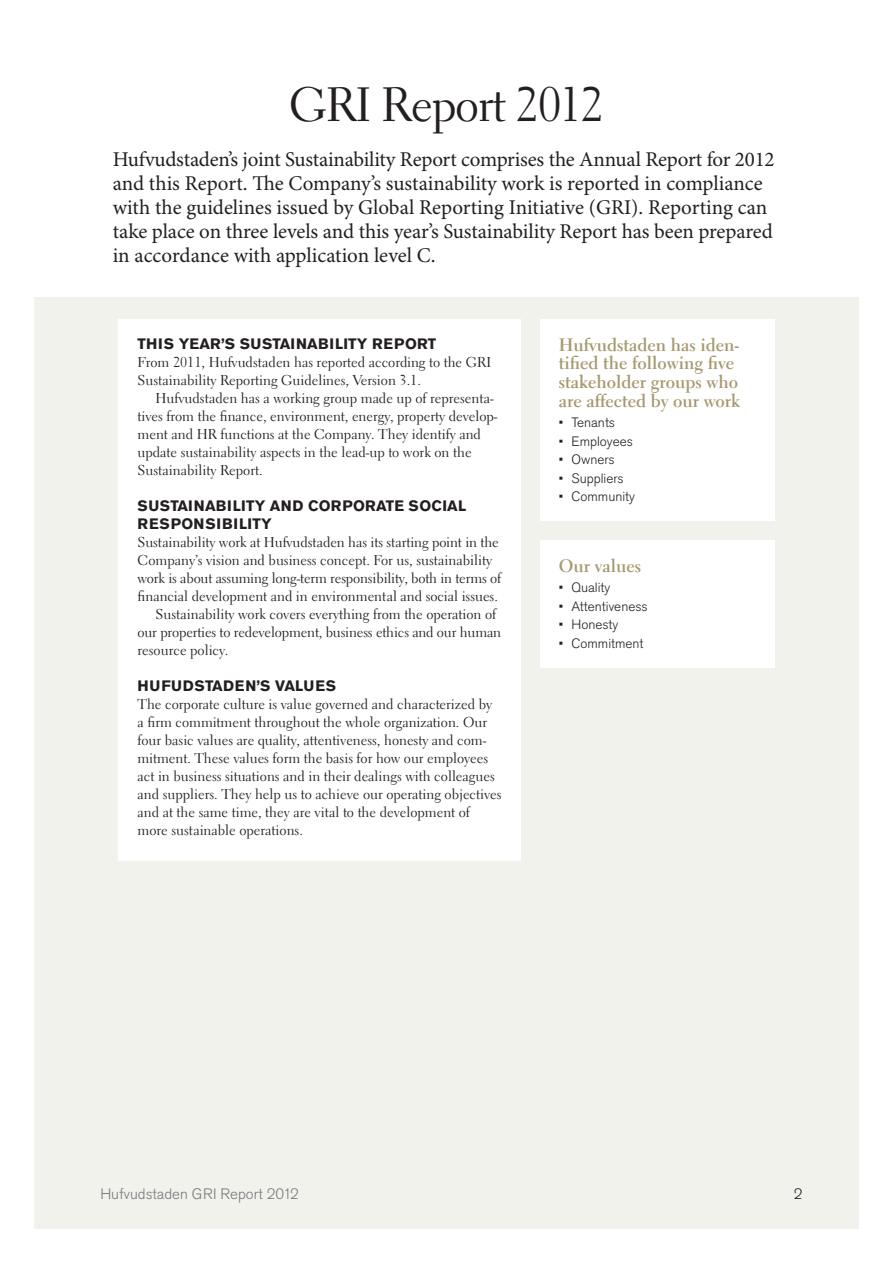
<style>
.page{position:relative;width:893px;height:1263px;background:#fff}
.page>*{position:absolute;margin:0;border:0;box-sizing:border-box;transform-origin:0 0}
.t1{font:48px "Electra LT Std";letter-spacing:-.03em;color:#231f20}
.t2{font:21px/24px "Minion Pro";letter-spacing:-.005em;color:#231f20}
.t3{font:700 18px/18.8px "Electra LT Std";color:#a7996e}
.t4{font:700 15px/18px "Akzidenz Grotesk Std";letter-spacing:.015em;color:#231f20}
.t5{font:300 15px "Akzidenz Grotesk Std";color:#76787b}
.t6{font:700 15px "Akzidenz Grotesk Std";letter-spacing:.035em;color:#231f20}
.t7{font:300 15px "Akzidenz Grotesk Std";color:#231f20}
.t8{font:14.25px/18px "Electra LT Std";color:#231f20}
.t9{font:300 13.5px "Akzidenz Grotesk Std";color:#231f20}
</style>
<div class="page">
<div style="left:34px;top:298px;width:825px;height:931px;background:#f2f2ed"></div>
<div style="left:118px;top:319px;width:403px;height:542px;background:#fff"></div>
<div style="left:540px;top:319px;width:234px;height:202px;background:#fff"></div>
<div style="left:540px;top:540px;width:234px;height:127px;background:#fff"></div>
<h1 class="t1" style="left:289px;top:75px;width:316px">GRI Report 2012</h1>
<p class="t2" style="left:113px;top:149px;width:663px">Hufvudstaden’s joint Sustainability Report comprises the Annual Report for 2012 and this Report. The Company’s sustainability work is reported in compliance with the guidelines issued by Global Reporting Initiative (GRI). Reporting can take place on three levels and this year’s Sustainability Report has been prepared in accordance with application level C.</p>
<p class="t4" style="left:138px;top:335px;width:258px">THIS YEAR’S SUSTAINABILITY REPO</p>
<p class="t4" style="left:417px;top:335px;width:21px">RT</p>
<p class="t8" style="left:138px;top:353px;width:355px">From 2011, Hufvudstaden has reported according to the GRI<br>Sustainability Reporting Guidelines, Version 3.1.</p>
<p class="t8" style="left:138px;top:389px;width:362px;text-indent:18px">Hufvudstaden has a working group made up of representa&shy;tives from the finance, environment, energy, property develop&shy;ment and HR functions at the Company. They identify and update sustainability aspects in the lead-up to work on the Sustainability Report.</p>
<p class="t4" style="left:138px;top:497px;width:314px">SUSTAINABILITY AND COR PORATE SOCIAL<br>RESPONSIBILITY</p>
<p class="t8" style="left:138px;top:533px;width:363px">Sustainability work at Hufvudstaden has its starting point in the</p>
<p class="t8" style="left:138px;top:551px;width:356px">Company’s vision and business concept. For us, sustainability</p>
<p class="t8" style="left:138px;top:569px;width:365px">work is about assuming long-term responsibility, both in terms of</p>
<p class="t8" style="left:138px;top:587px;width:362px">financial development and in environmental and social issues.</p>
<p class="t8" style="left:156px;top:605px;width:342px">Sustainability work covers everything from the operation of</p>
<p class="t8" style="left:138px;top:623px;width:365px">our properties to redevelopment, business ethics and our human</p>
<p class="t8" style="left:138px;top:641px;width:92px">resource policy.</p>
<p class="t6" style="left:138px;top:677px;width:200px">HUFUDSTADEN’S VALUES</p>
<p class="t8" style="left:138px;top:695px;width:365px">The corporate culture is value governed and characterized by a firm commitment throughout the whole organization. Our four basic values are quality, attentiveness, honesty and com&shy;mitment. These values form the basis for how our employees act in business situations and in their dealings with colleagues and suppliers. They help us to achieve our operating objectives and at the same time, they are vital to the development of more sustainable operations.</p>
<p class="t3" style="left:559px;top:335px;width:183px">Hufvudstaden has iden&shy;tified the following five stakeholder groups who are affected by our work</p>
<p class="t9" style="left:559px;top:415px;width:58px">• Tenants</p>
<p class="t9" style="left:559px;top:434px;width:76px">• Employees</p>
<p class="t9" style="left:559px;top:452px;width:58px">• Owners</p>
<p class="t9" style="left:559px;top:471px;width:67px">• Suppliers</p>
<p class="t9" style="left:559px;top:489px;width:78px">• Community</p>
<p class="t3" style="left:559px;top:556px;width:84px">Our values</p>
<p class="t9" style="left:559px;top:580px;width:53px">• Quality</p>
<p class="t9" style="left:559px;top:599px;width:91px">• Attentiveness</p>
<p class="t9" style="left:559px;top:617px;width:61px">• Honesty</p>
<p class="t9" style="left:559px;top:635px;width:86px">• Commitment</p>
<p class="t5" style="left:100px;top:1185px;width:200px">Hufvudstaden GRI Report 2012</p>
<p class="t7" style="left:794px;top:1185px;width:10px">2</p>
</div>
